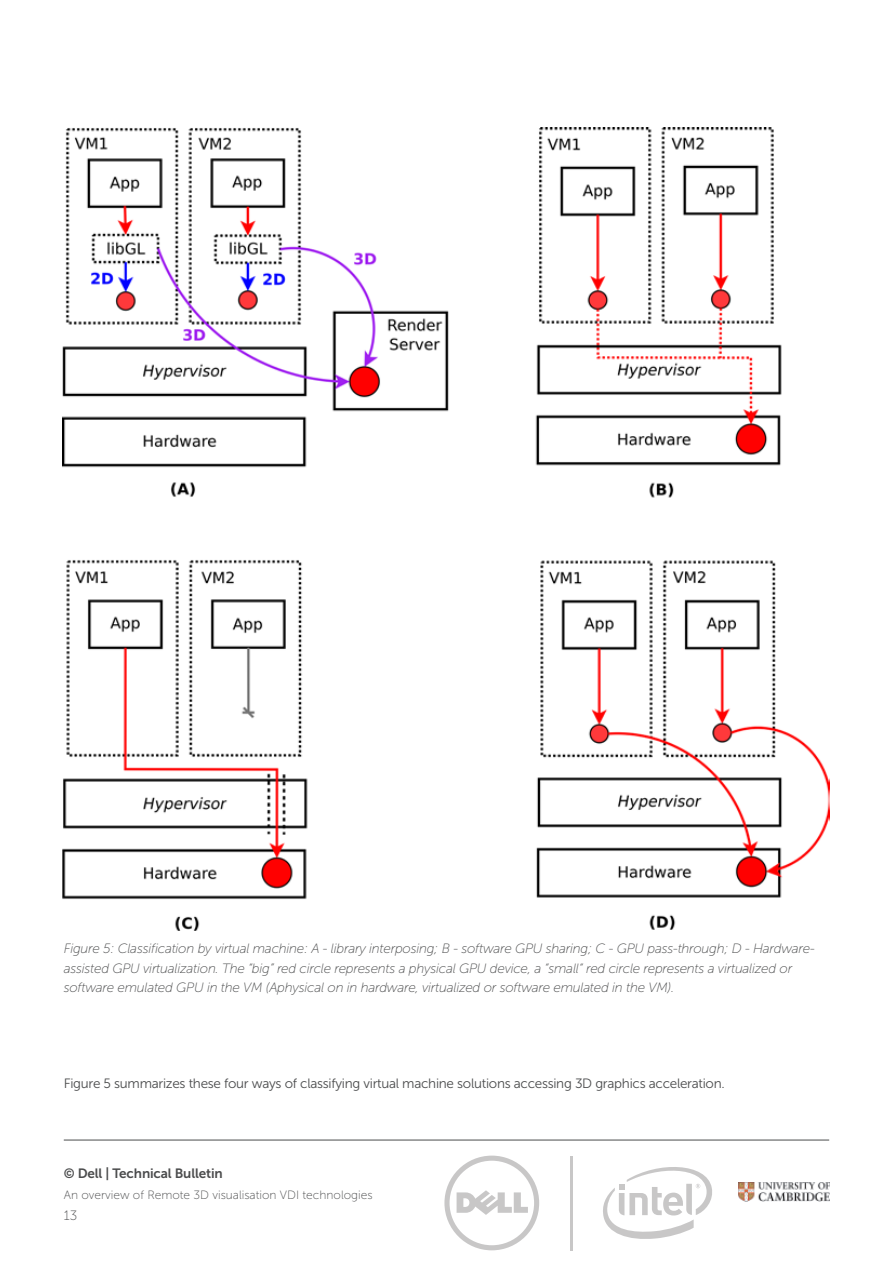
<style>
.page{position:relative;width:893px;height:1263px;background:#fff}
.page>*{position:absolute;margin:0;border:0;box-sizing:border-box;transform-origin:0 0}
.t1{font:italic 13.5px/19.5px "Museo Sans For Dell 100";letter-spacing:-.02em;color:#4b4c4d}
.t2{font:13.5px "Museo Sans For Dell 300";letter-spacing:-.02em;color:#4b4c4d}
.t3{font:13.5px "Museo Sans For Dell 700";letter-spacing:-.01em;color:#4b4c4d}
.t4{font:13.5px "Museo Sans For Dell 100";color:#4b4c4d}
.t5{font:12px "Museo Sans For Dell 100";color:#4b4c4d}
</style>
<div class="page">
<hr style="left:64px;top:1140px;width:765px;height:1px;background:#4b4c4d">
<img style="left:738px;top:1183px;width:91px;height:18px">
<hr style="left:570px;top:1155px;width:2px;height:95px;background:#231f20">
<svg style="left:444px;top:1155px;width:95px;height:95px"></svg>
<svg style="left:603px;top:1167px;width:109px;height:72px"></svg>
<img style="left:63px;top:128px;width:766px;height:802px">
<p class="t1" style="left:64px;top:939px;width:752px">Figure 5: Classification by virtual machine: A - library interposing; B - software GPU sharing; C - GPU pass-through; D - Hardware&shy;assisted GPU virtualization. The “big” red circle represents a physical GPU device, a “small“ red circle represents a virtualized or software emulated GPU in the VM (Aphysical on in hardware, virtualized or software emulated in the VM).</p>
<p class="t2" style="left:64px;top:1076px;width:660px">Figure 5 summarizes these four ways of classifying virtual machine solutions accessing 3D graphics acceleration.</p>
<p class="t3" style="left:64px;top:1166px;width:161px">© Dell | Technical Bulletin</p>
<p class="t5" style="left:64px;top:1188px;width:310px">An overview of Remote 3D visualisation VDI technologies</p>
<p class="t4" style="left:64px;top:1208px;width:15px">13</p>
</div>
